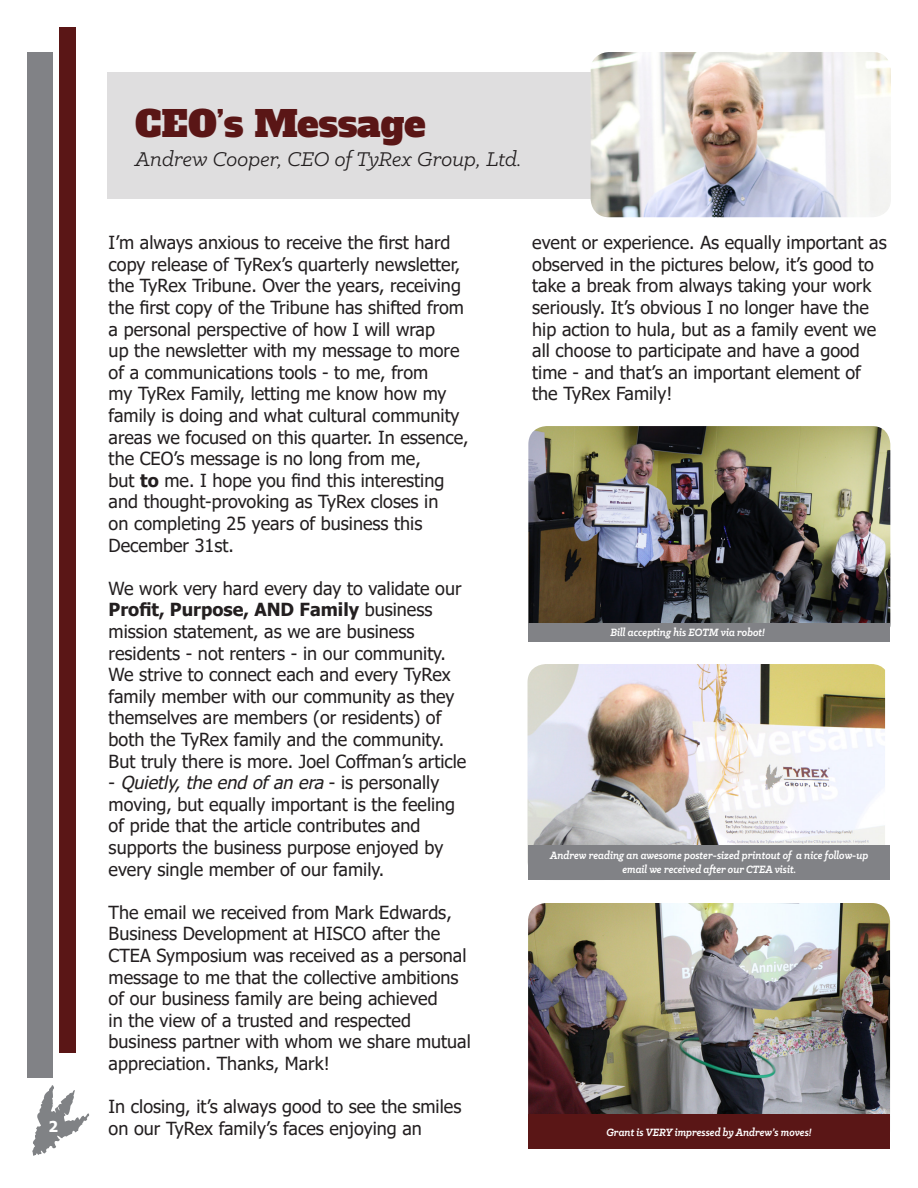
<style>
.page{position:relative;width:918px;height:1188px;background:#fff}
.page>*{position:absolute;margin:0;border:0;box-sizing:border-box;transform-origin:0 0}
.t1{font:36px "Alfa Slab One";color:#5a1616}
.t2{font:italic 22.5px "Klinic Slab";color:#231f20}
.t3{font:18px/21.6px "Tahoma";color:#231f20}
.t4{font:700 15px "Tahoma";color:#fff}
.t5{font:italic 700 12px "Klinic Slab";color:#fff;scale:.9 1}
.s1{font-weight:700}
.s2{font-family:"Tahoma Faux";font-style:italic}
</style>
<div class="page">
<svg style="left:32px;top:1085px;width:57px;height:71px"></svg>
<div style="left:108px;top:72px;width:783px;height:127px;background:#dfdedf"></div>
<div style="left:28px;top:52px;width:25px;height:1026px;background:#818286"></div>
<div style="left:59px;top:27px;width:17px;height:1026px;background:#5a1616"></div>
<img style="left:591px;top:52px;width:300px;height:165px">
<img style="left:528px;top:903px;width:362px;height:211px">
<div style="left:528px;top:1114px;width:362px;height:34px;background:#5a1616"></div>
<img style="left:528px;top:664px;width:357px;height:216px">
<div style="left:528px;top:845px;width:361px;height:34px;background:#818286"></div>
<img style="left:528px;top:426px;width:362px;height:197px">
<div style="left:528px;top:623px;width:362px;height:19px;background:#818286"></div>
<p class="t4" style="left:48px;top:1116px;width:11px">2</p>
<p class="t1" style="left:135px;top:100px;width:292px">CEO’s Message</p>
<p class="t2" style="left:135px;top:145px;width:388px">Andrew Cooper, CEO of TyRex Group, Ltd.</p>
<p class="t3" style="left:109px;top:233px;width:362px">I’m always anxious to receive the first hard copy release of TyRex’s quarterly newsletter, the TyRex Tribune. Over the years, receiving the first copy of the Tribune has shifted from a personal perspective of how I will wrap<br>up the newsletter with my message to more of a communications tools - to me, from<br>my TyRex Family, letting me know how my family is doing and what cultural community areas we focused on this quarter. In essence, the CEO’s message is no long from me,<br>but <span class="s1">to</span> me. I hope you find this interesting and thought-provoking as TyRex closes in<br>on completing 25 years of business this December 31st.</p>
<p class="t3" style="left:109px;top:578px;width:359px">We work very hard every day to validate our <span class="s1">Profit, Purpose, AND Family</span> business mission statement, as we are business residents - not renters - in our community.<br>We strive to connect each and every TyRex family member with our community as they themselves are members (or residents) of both the TyRex family and the community.<br>But truly there is more. Joel Coffman’s article</p>
<p class="t3" style="left:109px;top:773px;width:348px">- <span class="s2">Quietly, the end of an era</span> - is personally moving, but equally important is the feeling of pride that the article contributes and supports the business purpose enjoyed by every single member of our family.</p>
<p class="t3" style="left:109px;top:902px;width:364px">The email we received from Mark Edwards, Business Development at HISCO after the CTEA Symposium was received as a personal message to me that the collective ambitions of our business family are being achieved<br>in the view of a trusted and respected business partner with whom we share mutual appreciation. Thanks, Mark!</p>
<p class="t3" style="left:109px;top:1097px;width:354px">In closing, it’s always good to see the smiles on our TyRex family’s faces enjoying an</p>
<p class="t3" style="left:532px;top:233px;width:356px">event or experience. As equally important as observed in the pictures below, it’s good to take a break from always taking your work seriously. It’s obvious I no longer have the hip action to hula, but as a family event we all choose to participate and have a good time - and that’s an important element of the TyRex Family!</p>
<p class="t5" style="left:610px;top:625px;width:173px">Bill accepting his EOTM via robot!</p>
<p class="t5" style="left:550px;top:847px;width:355px">Andrew reading an awesome poster-sized printout of a nice follow-up</p>
<p class="t5" style="left:622px;top:862px;width:195px">email we received after our CTEA visit.</p>
<p class="t5" style="left:606px;top:1124px;width:230px">Grant is VERY impressed by Andrew’s moves!</p>
</div>
